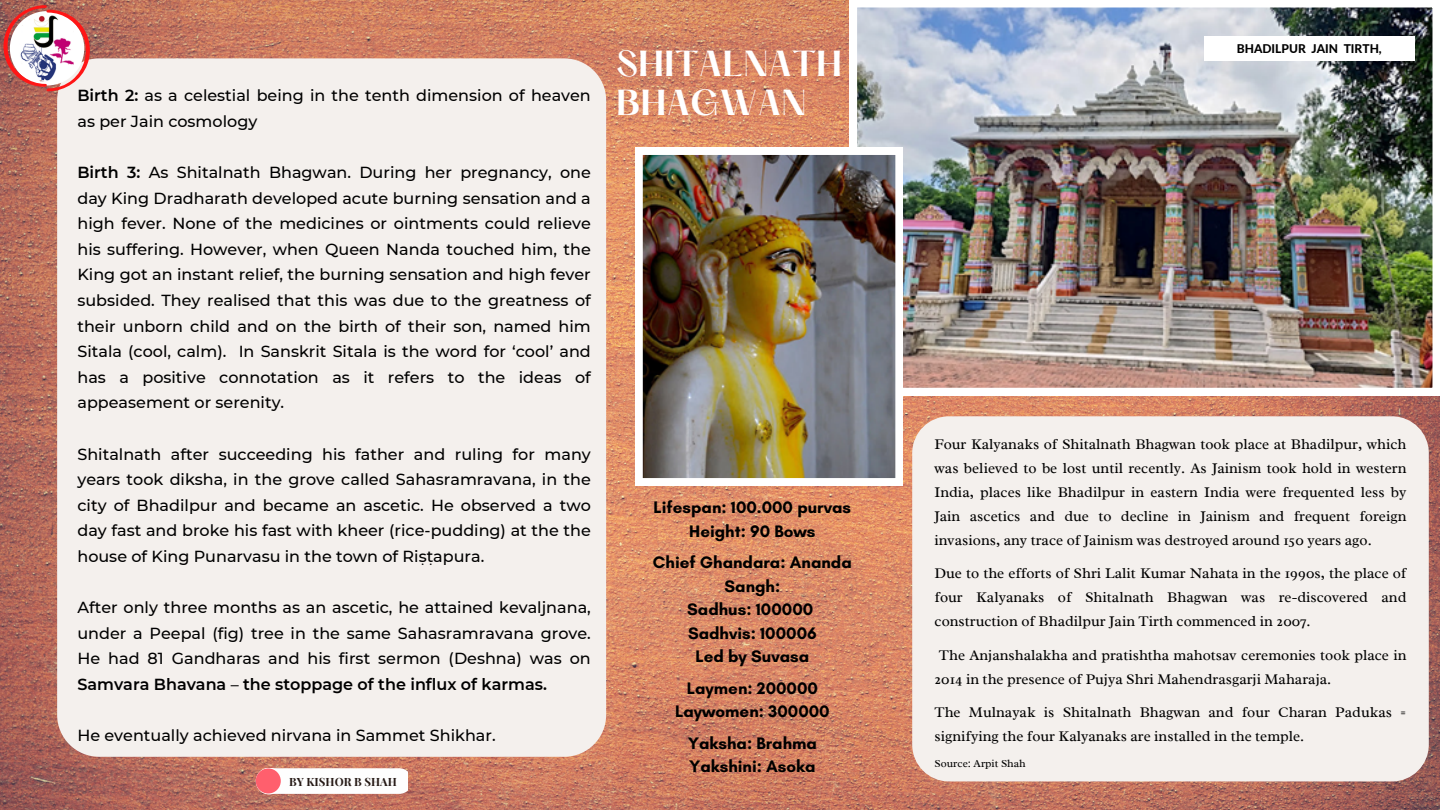
<style>
.page{position:relative;width:1440px;height:810px;background:#fff}
.page>*{position:absolute;margin:0;border:0;box-sizing:border-box;transform-origin:0 0}
.t1{font:600 31.7px/39.8px "Hatton";color:#fff}
.t2{font:700 17px "Glacial Indifference";color:#000}
.t3{font:500 16px/25.6px "Montserrat";color:#000;text-align:justify}
.t4{font:15px/23.9px "Radley";color:#000;text-align:justify}
.t5{font:800 12px "Lato";color:#000}
.t6{font:700 11.4px "Playfair Display";color:#261a16}
.t7{font:11px "Radley";color:#000}
.s1{font-weight:600}
</style>
<div class="page">
<img style="left:0;top:0;width:1440px;height:810px">
<img style="left:850px;top:0;width:590px;height:395px">
<div style="left:57px;top:58px;width:549px;height:699px;background:#f4f0ed;border-radius:42px"></div>
<img style="left:635px;top:147px;width:268px;height:339px">
<div style="left:912px;top:416px;width:517px;height:365px;background:#f4f0ed;border-radius:37px"></div>
<div style="left:1204px;top:36px;width:211px;height:25px;background:#fff"></div>
<svg style="left:3px;top:5px;width:87px;height:86px"></svg>
<img style="left:20px;top:14px;width:54px;height:69px">
<svg style="left:256px;top:768px;width:151px;height:27px"></svg>
<div style="left:256px;top:768px;width:25px;height:26px;background:#ff5f6d;border-radius:50%"></div>
<p class="t3" style="left:77px;top:83px;width:515px"><span class="s1">Birth 2:</span> as a celestial being in the tenth dimension of heaven as per Jain cosmology</p>
<p class="t3" style="left:77px;top:160px;width:515px"><span class="s1">Birth 3:</span> As Shitalnath Bhagwan. During her pregnancy, one day King Dradharath developed acute burning sensation and a high fever. None of the medicines or ointments could relieve his suffering. However, when Queen Nanda touched him, the King got an instant relief, the burning sensation and high fever subsided. They realised that this was due to the greatness of their unborn child and on the birth of their son, named him Sitala (cool, calm). In Sanskrit Sitala is the word for ‘cool’ and has a positive connotation as it refers to the ideas of appeasement or serenity.</p>
<p class="t3" style="left:77px;top:441px;width:515px">Shitalnath after succeeding his father and ruling for many years took diksha, in the grove called Sahasramravana, in the city of Bhadilpur and became an ascetic. He observed a two day fast and broke his fast with kheer (rice-pudding) at the the house of King Punarvasu in the town of Riṣṭapura.</p>
<p class="t3" style="left:77px;top:594px;width:515px">After only three months as an ascetic, he attained kevaljnana, under a Peepal (fig) tree in the same Sahasramravana grove.<br>He had 81 Gandharas and his first sermon (Deshna) was on <span class="s1">Samvara Bhavana</span> – <span class="s1">the stoppage of the influx of karmas.</span></p>
<p class="t3" style="left:77px;top:722px;width:420px">He eventually achieved nirvana in Sammet Shikhar.</p>
<p class="t6" style="left:289px;top:774px;width:109px">BY KISHOR B SHAH</p>
<p class="t1" style="left:616px;top:47px;width:227px">SHITALNATH<br>BHAGWAN</p>
<p class="t2" style="left:654px;top:497px;width:199px">Lifespan: 100.000 purvas</p>
<p class="t2" style="left:689px;top:521px;width:128px">Height: 90 Bows</p>
<p class="t2" style="left:653px;top:552px;width:200px">Chief Ghandara: Ananda</p>
<p class="t2" style="left:725px;top:576px;width:57px">Sangh:</p>
<p class="t2" style="left:687px;top:599px;width:128px">Sadhus: 100000</p>
<p class="t2" style="left:688px;top:623px;width:130px">Sadhvis: 100006</p>
<p class="t2" style="left:695px;top:646px;width:115px">Led by Suvasa</p>
<p class="t2" style="left:687px;top:678px;width:133px">Laymen: 200000</p>
<p class="t2" style="left:675px;top:701px;width:156px">Laywomen: 300000</p>
<p class="t2" style="left:688px;top:733px;width:131px">Yaksha: Brahma</p>
<p class="t2" style="left:689px;top:756px;width:128px">Yakshini: Asoka</p>
<p class="t5" style="left:1237px;top:41px;width:146px">BHADILPUR JAIN TIRTH,</p>
<p class="t4" style="left:935px;top:432px;width:473px">Four Kalyanaks of Shitalnath Bhagwan took place at Bhadilpur, which was believed to be lost until recently. As Jainism took hold in western India, places like Bhadilpur in eastern India were frequented less by Jain ascetics and due to decline in Jainism and frequent foreign invasions, any trace of Jainism was destroyed around 150 years ago.</p>
<p class="t4" style="left:935px;top:562px;width:473px">Due to the efforts of Shri Lalit Kumar Nahata in the 1990s, the place of four Kalyanaks of Shitalnath Bhagwan was re-discovered and construction of Bhadilpur Jain Tirth commenced in 2007.</p>
<p class="t4" style="left:935px;top:643px;width:473px">The Anjanshalakha and pratishtha mahotsav ceremonies took place in<br>2014 in the presence of Pujya Shri Mahendrasgarji Maharaja.</p>
<p class="t4" style="left:935px;top:700px;width:473px">The Mulnayak is Shitalnath Bhagwan and four Charan Padukas = signifying the four Kalyanaks are installed in the temple.</p>
<p class="t7" style="left:935px;top:756px;width:93px">Source: Arpit Shah</p>
</div>
